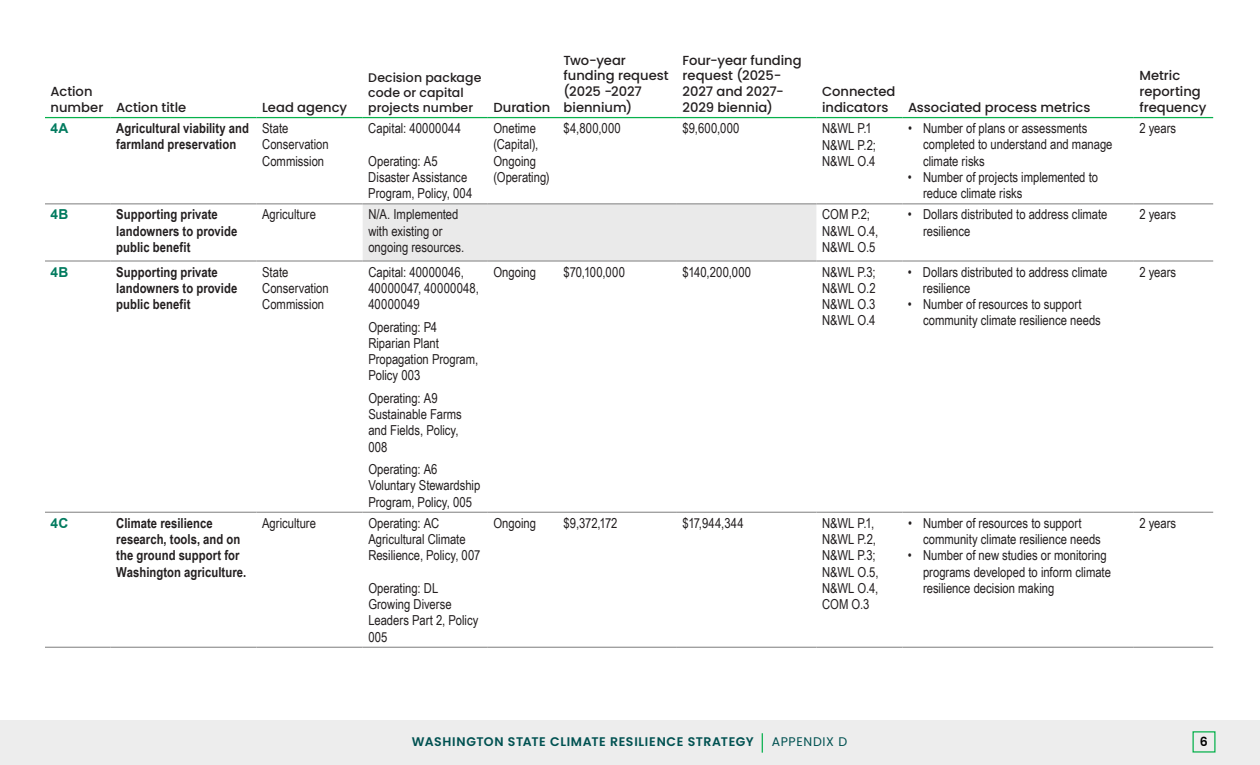
<style>
.page{position:relative;width:1260px;height:765px;background:#fff}
.page>*{position:absolute;margin:0;border:0;box-sizing:border-box;transform-origin:0 0}
.Paragraph_-_table{font:13.75px/16.2px "Arial Narrow";color:#231f20}
.Paragraph_-_table_bullets{font:13.75px/16.2px "Arial Narrow";color:#231f20}
.Paragraph_-_table-2{font:700 13.75px/16.2px "Arial Narrow";letter-spacing:.005em;color:#231f20}
.Paragraph_-_table-3{font:700 13.75px "Arial";letter-spacing:.01em;color:#027b5f}
.Heading_2_-_table{font:500 13.12px/15.8px "Poppins";color:#231f20}
.Heading_2_-_table-2{font:500 12.5px/15px "Poppins";letter-spacing:.005em;color:#231f20}
.t1{font:600 12.5px "Poppins";letter-spacing:.05em;color:#005151}
.t2{font:12.5px "Poppins";letter-spacing:.045em;color:#005151}
.t3{font:600 12.5px "Poppins";color:#000}
</style>
<div class="page">
<div style="left:363px;top:204px;width:453px;height:56px;background:#eaeaea"></div>
<hr style="left:45px;top:203px;width:66px;height:1px;background:#979797">
<hr style="left:111px;top:203px;width:145px;height:1px;background:#979797">
<hr style="left:256px;top:203px;width:107px;height:1px;background:#979797">
<hr style="left:363px;top:203px;width:125px;height:1px;background:#979797">
<hr style="left:488px;top:203px;width:70px;height:1px;background:#979797">
<hr style="left:558px;top:203px;width:119px;height:1px;background:#979797">
<hr style="left:677px;top:203px;width:139px;height:1px;background:#979797">
<hr style="left:816px;top:203px;width:86px;height:1px;background:#979797">
<hr style="left:902px;top:203px;width:232px;height:1px;background:#979797">
<hr style="left:1134px;top:203px;width:79px;height:1px;background:#979797">
<hr style="left:45px;top:260px;width:66px;height:2px;background:#979797">
<hr style="left:111px;top:260px;width:145px;height:2px;background:#979797">
<hr style="left:256px;top:260px;width:107px;height:2px;background:#979797">
<hr style="left:363px;top:260px;width:125px;height:2px;background:#979797">
<hr style="left:488px;top:260px;width:70px;height:2px;background:#979797">
<hr style="left:558px;top:260px;width:119px;height:2px;background:#979797">
<hr style="left:677px;top:260px;width:139px;height:2px;background:#979797">
<hr style="left:816px;top:260px;width:86px;height:2px;background:#979797">
<hr style="left:902px;top:260px;width:232px;height:2px;background:#979797">
<hr style="left:1134px;top:260px;width:79px;height:2px;background:#979797">
<hr style="left:45px;top:512px;width:66px;height:1px;background:#979797">
<hr style="left:111px;top:512px;width:145px;height:1px;background:#979797">
<hr style="left:256px;top:512px;width:107px;height:1px;background:#979797">
<hr style="left:363px;top:512px;width:125px;height:1px;background:#979797">
<hr style="left:488px;top:512px;width:70px;height:1px;background:#979797">
<hr style="left:558px;top:512px;width:119px;height:1px;background:#979797">
<hr style="left:677px;top:512px;width:139px;height:1px;background:#979797">
<hr style="left:816px;top:512px;width:86px;height:1px;background:#979797">
<hr style="left:902px;top:512px;width:232px;height:1px;background:#979797">
<hr style="left:1134px;top:512px;width:79px;height:1px;background:#979797">
<hr style="left:45px;top:647px;width:66px;height:1px;background:#979797">
<hr style="left:111px;top:647px;width:145px;height:1px;background:#979797">
<hr style="left:256px;top:647px;width:107px;height:1px;background:#979797">
<hr style="left:363px;top:647px;width:125px;height:1px;background:#979797">
<hr style="left:488px;top:647px;width:70px;height:1px;background:#979797">
<hr style="left:558px;top:647px;width:119px;height:1px;background:#979797">
<hr style="left:677px;top:647px;width:139px;height:1px;background:#979797">
<hr style="left:816px;top:647px;width:86px;height:1px;background:#979797">
<hr style="left:902px;top:647px;width:232px;height:1px;background:#979797">
<hr style="left:1134px;top:647px;width:79px;height:1px;background:#979797">
<hr style="left:45px;top:117px;width:66px;height:1px;background:#07b14c">
<hr style="left:111px;top:117px;width:145px;height:1px;background:#07b14c">
<hr style="left:256px;top:117px;width:107px;height:1px;background:#07b14c">
<hr style="left:363px;top:117px;width:125px;height:1px;background:#07b14c">
<hr style="left:488px;top:117px;width:70px;height:1px;background:#07b14c">
<hr style="left:558px;top:117px;width:119px;height:1px;background:#07b14c">
<hr style="left:677px;top:117px;width:139px;height:1px;background:#07b14c">
<hr style="left:816px;top:117px;width:86px;height:1px;background:#07b14c">
<hr style="left:902px;top:117px;width:232px;height:1px;background:#07b14c">
<hr style="left:1134px;top:117px;width:79px;height:1px;background:#07b14c">
<div style="left:0;top:720px;width:1260px;height:45px;background:#ededed"></div>
<svg style="left:1192px;top:731px;width:24px;height:22px"></svg>
<svg style="left:762px;top:733px;width:1px;height:20px"></svg>
<h2 class="Heading_2_-_table" style="left:51px;top:84px;width:54px">Action number</h2>
<h2 class="Heading_2_-_table" style="left:116px;top:100px;width:72px">Action title</h2>
<h2 class="Heading_2_-_table" style="left:262px;top:100px;width:87px">Lead agency</h2>
<h2 class="Heading_2_-_table-2" style="left:368px;top:70px;width:115px">Decision package code or capital projects number</h2>
<p class="Paragraph_-_table-3" style="left:51px;top:119px;width:19px">4A</p>
<p class="Paragraph_-_table-2" style="left:116px;top:120px;width:134px">Agricultural viability and farmland preservation</p>
<p class="Paragraph_-_table" style="left:262px;top:120px;width:68px">State<br>Conservation<br>Commission</p>
<p class="Paragraph_-_table" style="left:368px;top:120px;width:94px">Capital: 40000044</p>
<p class="Paragraph_-_table" style="left:368px;top:152px;width:106px">Operating: A5<br>Disaster Assistance<br>Program, Policy, 004</p>
<h2 class="Heading_2_-_table" style="left:493px;top:100px;width:58px">Duration</h2>
<h2 class="Heading_2_-_table" style="left:564px;top:52px;width:107px">Two-year funding request (2025 -2027 biennium)</h2>
<h2 class="Heading_2_-_table" style="left:683px;top:52px;width:121px">Four-year funding request (2025-<br>2027 and 2027-<br>2029 biennia)</h2>
<h2 class="Heading_2_-_table" style="left:822px;top:84px;width:75px">Connected indicators</h2>
<h2 class="Heading_2_-_table" style="left:908px;top:100px;width:184px">Associated process metrics</h2>
<p class="Paragraph_-_table" style="left:493px;top:120px;width:58px">Onetime (Capital),<br>Ongoing (Operating)</p>
<p class="Paragraph_-_table" style="left:564px;top:120px;width:59px">$4,800,000</p>
<p class="Paragraph_-_table" style="left:683px;top:120px;width:58px">$9,600,000</p>
<p class="Paragraph_-_table" style="left:822px;top:120px;width:55px">N&amp;WL P.1<br>N&amp;WL P.2;<br>N&amp;WL O.4</p>
<p class="Paragraph_-_table_bullets" style="left:923px;top:120px;width:191px;text-indent:-15px">• Number of plans or assessments completed to understand and manage climate risks</p>
<p class="Paragraph_-_table_bullets" style="left:923px;top:168px;width:177px;text-indent:-15px">• Number of projects implemented to reduce climate risks</p>
<h2 class="Heading_2_-_table" style="left:1139px;top:68px;width:68px">Metric reporting frequency</h2>
<p class="Paragraph_-_table" style="left:1139px;top:120px;width:38px">2 years</p>
<p class="Paragraph_-_table-3" style="left:51px;top:205px;width:19px">4B</p>
<p class="Paragraph_-_table-2" style="left:116px;top:206px;width:122px">Supporting private landowners to provide public benefit</p>
<p class="Paragraph_-_table" style="left:262px;top:206px;width:55px">Agriculture</p>
<p class="Paragraph_-_table" style="left:368px;top:206px;width:97px">N/A. Implemented with existing or ongoing resources.</p>
<p class="Paragraph_-_table" style="left:822px;top:206px;width:58px">COM P.2;<br>N&amp;WL O.4,<br>N&amp;WL O.5</p>
<p class="Paragraph_-_table_bullets" style="left:923px;top:206px;width:186px;text-indent:-15px">• Dollars distributed to address climate resilience</p>
<p class="Paragraph_-_table" style="left:1139px;top:206px;width:38px">2 years</p>
<p class="Paragraph_-_table-3" style="left:51px;top:262px;width:19px">4B</p>
<p class="Paragraph_-_table-2" style="left:116px;top:263px;width:122px">Supporting private landowners to provide public benefit</p>
<p class="Paragraph_-_table" style="left:262px;top:263px;width:68px">State<br>Conservation<br>Commission</p>
<p class="Paragraph_-_table" style="left:368px;top:263px;width:112px">Capital: 40000046,<br>40000047, 40000048,<br>40000049</p>
<p class="Paragraph_-_table" style="left:368px;top:318px;width:111px">Operating: P4<br>Riparian Plant<br>Propagation Program,<br>Policy 003</p>
<p class="Paragraph_-_table" style="left:368px;top:389px;width:95px">Operating: A9<br>Sustainable Farms and Fields, Policy,<br>008</p>
<p class="Paragraph_-_table" style="left:368px;top:461px;width:114px">Operating: A6<br>Voluntary Stewardship<br>Program, Policy, 005</p>
<p class="Paragraph_-_table" style="left:493px;top:263px;width:44px">Ongoing</p>
<p class="Paragraph_-_table" style="left:564px;top:263px;width:63px">$70,100,000</p>
<p class="Paragraph_-_table" style="left:683px;top:263px;width:70px">$140,200,000</p>
<p class="Paragraph_-_table" style="left:822px;top:263px;width:55px;text-align:justify">N&amp;WL P.3; N&amp;WL O.2<br>N&amp;WL O.3<br>N&amp;WL O.4</p>
<p class="Paragraph_-_table_bullets" style="left:923px;top:263px;width:186px;text-indent:-15px">• Dollars distributed to address climate resilience</p>
<p class="Paragraph_-_table" style="left:1139px;top:263px;width:38px">2 years</p>
<p class="Paragraph_-_table_bullets" style="left:923px;top:296px;width:179px;text-indent:-15px">• Number of resources to support community climate resilience needs</p>
<p class="Paragraph_-_table-3" style="left:51px;top:513px;width:19px">4C</p>
<p class="Paragraph_-_table-2" style="left:116px;top:514px;width:131px">Climate resilience research, tools, and on the ground support for<br>Washington agriculture.</p>
<p class="Paragraph_-_table" style="left:262px;top:514px;width:55px">Agriculture</p>
<p class="Paragraph_-_table" style="left:368px;top:514px;width:114px">Operating: AC<br>Agricultural Climate<br>Resilience, Policy, 007</p>
<p class="Paragraph_-_table" style="left:368px;top:579px;width:112px">Operating: DL<br>Growing Diverse<br>Leaders Part 2, Policy<br>005</p>
<p class="Paragraph_-_table" style="left:493px;top:514px;width:44px">Ongoing</p>
<p class="Paragraph_-_table" style="left:564px;top:514px;width:55px">$9,372,172</p>
<p class="Paragraph_-_table" style="left:683px;top:514px;width:63px">$17,944,344</p>
<p class="Paragraph_-_table" style="left:822px;top:514px;width:58px">N&amp;WL P.1,<br>N&amp;WL P.2,<br>N&amp;WL P.3;<br>N&amp;WL O.5,<br>N&amp;WL O.4,<br>COM O.3</p>
<p class="Paragraph_-_table_bullets" style="left:923px;top:514px;width:179px;text-indent:-15px">• Number of resources to support community climate resilience needs</p>
<p class="Paragraph_-_table_bullets" style="left:923px;top:547px;width:189px;text-indent:-15px">• Number of new studies or monitoring programs developed to inform climate resilience decision making</p>
<p class="Paragraph_-_table" style="left:1139px;top:514px;width:38px">2 years</p>
<p class="t1" style="left:412px;top:734px;width:343px">WASHINGTON STATE CLIMATE RESILIENCE STRATEGY</p>
<p class="t2" style="left:772px;top:734px;width:77px">APPENDIX D</p>
<p class="t3" style="left:1200px;top:735px;width:10px">6</p>
</div>
